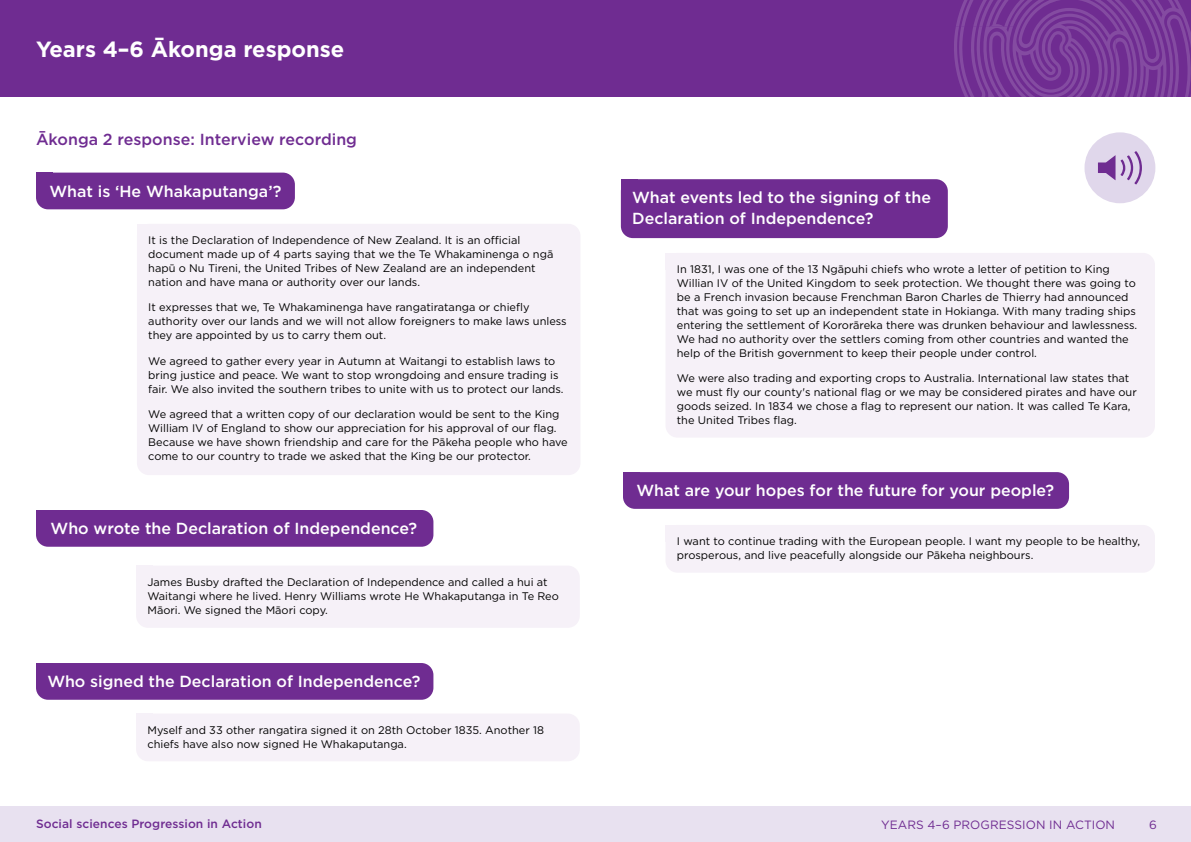
<style>
.page{position:relative;width:1191px;height:842px;background:#fff}
.page>*{position:absolute;margin:0;border:0;box-sizing:border-box;transform-origin:0 0}
.t1{font:700 22px "Gotham";color:#fff}
.t2{font:500 16px/21px "Gotham";color:#fff}
.t3{font:500 16px "Gotham";color:#6f2c91}
.t4{font:500 12px "Gotham";letter-spacing:.005em;color:#6f2c91}
.t5{font:12px "Gotham";letter-spacing:.005em;color:#6f2c91}
.t6{font:11px/14px "Gotham";color:#000}
</style>
<div class="page">
<div style="left:0;top:806px;width:1191px;height:36px;background:#e8e1f0"></div>
<div style="left:621px;top:179px;width:16px;height:17px;background:#6f2c91"></div>
<div style="left:137px;top:224px;width:17px;height:16px;background:#f6f1f8"></div>
<div style="left:36px;top:663px;width:17px;height:17px;background:#6f2c91"></div>
<div style="left:36px;top:510px;width:17px;height:17px;background:#6f2c91"></div>
<div style="left:0;top:0;width:1191px;height:96px;background:#6f2c91"></div>
<svg style="left:954px;top:0;width:237px;height:96px"></svg>
<div style="left:36px;top:510px;width:397px;height:37px;background:#6f2c91;border-radius:12px"></div>
<div style="left:36px;top:663px;width:397px;height:37px;background:#6f2c91;border-radius:12px"></div>
<div style="left:621px;top:179px;width:326px;height:59px;background:#6f2c91;border-radius:12px"></div>
<div style="left:137px;top:224px;width:443px;height:251px;background:#f6f1f8;border-radius:12px"></div>
<div style="left:36px;top:173px;width:17px;height:16px;background:#6f2c91"></div>
<div style="left:36px;top:173px;width:259px;height:36px;background:#6f2c91;border-radius:12px"></div>
<div style="left:623px;top:472px;width:16px;height:17px;background:#6f2c91"></div>
<div style="left:623px;top:472px;width:446px;height:37px;background:#6f2c91;border-radius:12px"></div>
<div style="left:136px;top:566px;width:17px;height:16px;background:#f6f1f8"></div>
<div style="left:136px;top:566px;width:444px;height:62px;background:#f6f1f8;border-radius:12px"></div>
<div style="left:136px;top:713px;width:17px;height:17px;background:#f6f1f8"></div>
<div style="left:136px;top:713px;width:444px;height:48px;background:#f6f1f8;border-radius:12px"></div>
<div style="left:665px;top:253px;width:17px;height:16px;background:#f6f1f8"></div>
<div style="left:665px;top:253px;width:490px;height:185px;background:#f6f1f8;border-radius:12px"></div>
<div style="left:665px;top:525px;width:17px;height:16px;background:#f6f1f8"></div>
<div style="left:665px;top:525px;width:490px;height:48px;background:#f6f1f8;border-radius:12px"></div>
<div style="left:1084px;top:132px;width:71px;height:71px;background:#e0d7eb;border-radius:50%"></div>
<svg style="left:1098px;top:151px;width:44px;height:34px"></svg>
<h1 class="t1" style="left:36px;top:35px;width:310px">Years 4–6 Ākonga response</h1>
<h2 class="t3" style="left:36px;top:129px;width:322px">Ākonga 2 response: Interview recording</h2>
<h2 class="t2" style="left:49px;top:181px;width:233px">What is ‘He Whakaputanga’?</h2>
<p class="t6" style="left:148px;top:233px;width:406px">It is the Declaration of Independence of New Zealand. It is an official document made up of 4 parts saying that we the Te Whakaminenga o ngā hapū o Nu Tireni, the United Tribes of New Zealand are an independent nation and have mana or authority over our lands.</p>
<p class="t6" style="left:148px;top:300px;width:420px">It expresses that we, Te Whakaminenga have rangatiratanga or chiefly authority over our lands and we will not allow foreigners to make laws unless they are appointed by us to carry them out.</p>
<p class="t6" style="left:148px;top:354px;width:417px">We agreed to gather every year in Autumn at Waitangi to establish laws to bring justice and peace. We want to stop wrongdoing and ensure trading is fair. We also invited the southern tribes to unite with us to protect our lands.</p>
<p class="t6" style="left:148px;top:407px;width:421px">We agreed that a written copy of our declaration would be sent to the King William IV of England to show our appreciation for his approval of our flag.<br>Because we have shown friendship and care for the Pākeha people who have come to our country to trade we asked that the King be our protector.</p>
<h2 class="t2" style="left:51px;top:518px;width:368px">Who wrote the Declaration of Independence?</h2>
<p class="t6" style="left:147px;top:575px;width:413px">James Busby drafted the Declaration of Independence and called a hui at<br>Waitangi where he lived. Henry Williams wrote He Whakaputanga in Te Reo<br>Māori. We signed the Māori copy.</p>
<h2 class="t2" style="left:47px;top:671px;width:374px">Who signed the Declaration of Independence?</h2>
<p class="t6" style="left:147px;top:722px;width:398px">Myself and 33 other rangatira signed it on 28th October 1835. Another 18 chiefs have also now signed He Whakaputanga.</p>
<h2 class="t2" style="left:632px;top:187px;width:300px">What events led to the signing of the<br>Declaration of Independence?</h2>
<p class="t6" style="left:677px;top:262px;width:462px">In 1831, I was one of the 13 Ngāpuhi chiefs who wrote a letter of petition to King Willian IV of the United Kingdom to seek protection. We thought there was going to be a French invasion because Frenchman Baron Charles de Thierry had announced that was going to set up an independent state in Hokianga. With many trading ships entering the settlement of Kororāreka there was drunken behaviour and lawlessness.<br>We had no authority over the settlers coming from other countries and wanted the help of the British government to keep their people under control.</p>
<p class="t6" style="left:677px;top:371px;width:461px">We were also trading and exporting crops to Australia. International law states that we must fly our county's national flag or we may be considered pirates and have our goods seized. In 1834 we chose a flag to represent our nation. It was called Te Kara, the United Tribes flag.</p>
<h2 class="t2" style="left:636px;top:480px;width:419px">What are your hopes for the future for your people?</h2>
<p class="t6" style="left:677px;top:534px;width:465px">I want to continue trading with the European people. I want my people to be healthy, prosperous, and live peacefully alongside our Pākeha neighbours.</p>
<p class="t4" style="left:36px;top:816px;width:227px">Social sciences Progression in Action</p>
<p class="t5" style="left:881px;top:817px;width:236px">YEARS 4–6 PROGRESSION IN ACTION</p>
<p class="t5" style="left:1149px;top:817px;width:9px">6</p>
</div>
